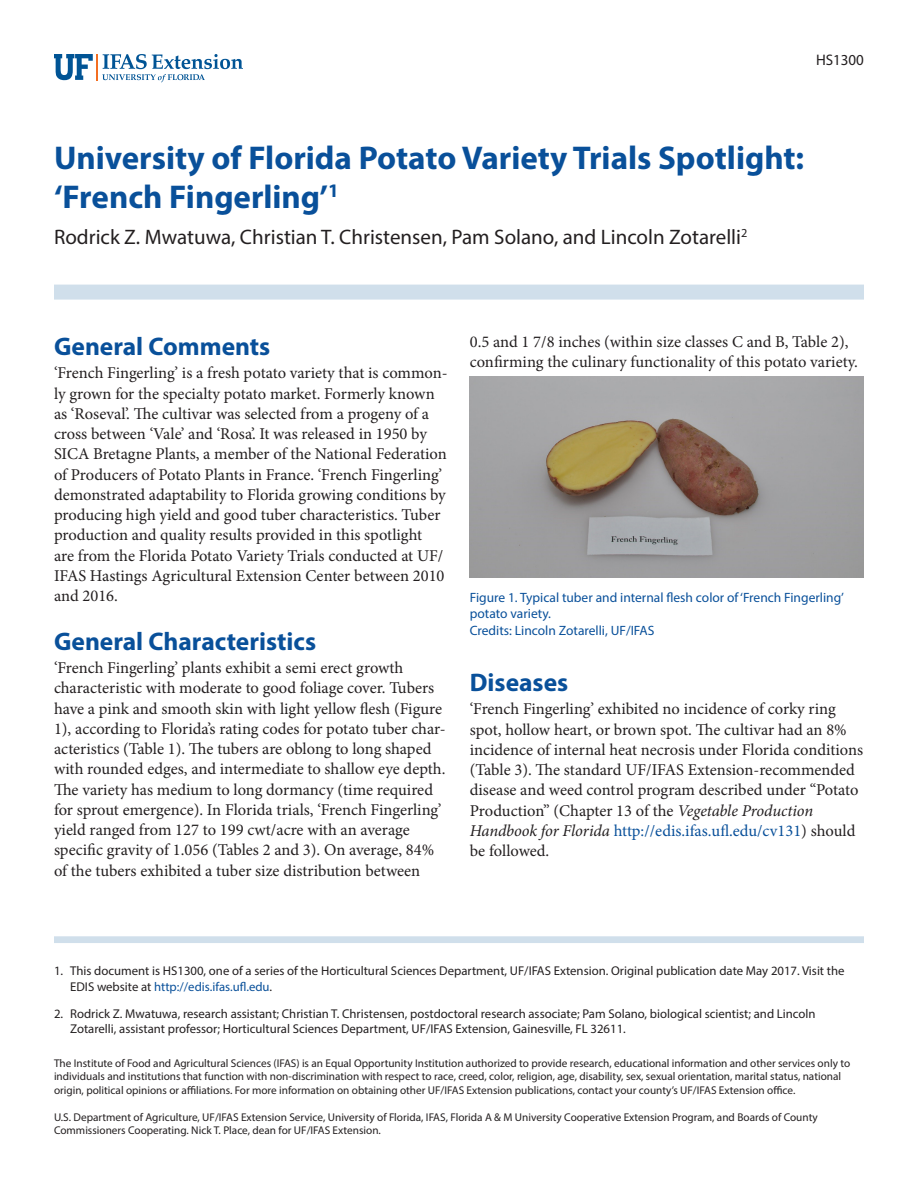
<style>
.page{position:relative;width:918px;height:1188px;background:#fff}
.page>*{position:absolute;margin:0;border:0;box-sizing:border-box;transform-origin:0 0}
.TitleRegular{font:700 33px/39.6px "Myriad Pro";color:#09509a}
.SectionHeading0{font:700 25.5px "Myriad Pro";color:#09509a}
.Author{font:21px "Myriad Pro";color:#231f20}
.Paragraph{font:16.5px/20.2px "Minion Pro";color:#231f20}
.PubNumber{font:15.3px "Myriad Pro";color:#231f20}
.FigureCaption{font:13.5px/16.5px "Myriad Pro";color:#09509a}
.t1{font:12.75px/15.3px "Myriad Pro";color:#231f20}
.Disclaimer{font:11.25px/13.5px "Myriad Pro";color:#231f20}
.s1{font-style:italic}
.s2{color:#09509a}
</style>
<div class="page">
<svg style="left:54px;top:54px;width:189px;height:28px"></svg>
<div style="left:54px;top:285px;width:810px;height:15px;background:#d0dfeb"></div>
<div style="left:54px;top:936px;width:810px;height:7px;background:#d0dfeb"></div>
<img style="left:470px;top:377px;width:394px;height:201px">
<p class="PubNumber" style="left:816px;top:51px;width:49px">HS1300</p>
<p class="TitleRegular" style="left:54px;top:137px;width:752px">University of Florida Potato Variety Trials Spotlight: ‘French Fingerling’<sup>1</sup></p>
<p class="Author" style="left:54px;top:224px;width:695px">Rodrick Z. Mwatuwa, Christian T. Christensen, Pam Solano, and Lincoln Zotarelli<sup>2</sup></p>
<p class="SectionHeading0" style="left:54px;top:330px;width:218px">General Comments</p>
<p class="Paragraph" style="left:54px;top:363px;width:395px">‘French Fingerling’ is a fresh potato variety that is common&shy;ly grown for the specialty potato market. Formerly known as ‘Roseval’. The cultivar was selected from a progeny of a cross between ‘Vale’ and ‘Rosa’. It was released in 1950 by SICA Bretagne Plants, a member of the National Federation of Producers of Potato Plants in France. ‘French Fingerling’ demonstrated adaptability to Florida growing conditions by producing high yield and good tuber characteristics. Tuber production and quality results provided in this spotlight<br>are from the Florida Potato Variety Trials conducted at UF/ IFAS Hastings Agricultural Extension Center between 2010 and 2016.</p>
<p class="SectionHeading0" style="left:54px;top:624px;width:264px">General Characteristics</p>
<p class="Paragraph" style="left:54px;top:658px;width:393px">‘French Fingerling’ plants exhibit a semi erect growth characteristic with moderate to good foliage cover. Tubers have a pink and smooth skin with light yellow flesh (Figure 1), according to Florida’s rating codes for potato tuber char&shy;acteristics (Table 1). The tubers are oblong to long shaped with rounded edges, and intermediate to shallow eye depth.<br>The variety has medium to long dormancy (time required for sprout emergence). In Florida trials, ‘French Fingerling’ yield ranged from 127 to 199 cwt/acre with an average specific gravity of 1.056 (Tables 2 and 3). On average, 84% of the tubers exhibited a tuber size distribution between</p>
<p class="Paragraph" style="left:470px;top:331px;width:390px">0.5 and 1 7/8 inches (within size classes C and B, Table 2), confirming the culinary functionality of this potato variety.</p>
<p class="FigureCaption" style="left:470px;top:589px;width:375px">Figure 1. Typical tuber and internal flesh color of ‘French Fingerling’ potato variety.</p>
<p class="FigureCaption" style="left:470px;top:622px;width:186px">Credits: Lincoln Zotarelli, UF/IFAS</p>
<p class="SectionHeading0" style="left:470px;top:666px;width:100px">Diseases</p>
<p class="Paragraph" style="left:470px;top:699px;width:395px">‘French Fingerling’ exhibited no incidence of corky ring spot, hollow heart, or brown spot. The cultivar had an 8% incidence of internal heat necrosis under Florida conditions (Table 3). The standard UF/IFAS Extension-recommended disease and weed control program described under “Potato Production” (Chapter 13 of the <span class="s1">Vegetable Production Handbook for Florida</span> <span class="s2">http://edis.ifas.ufl.edu/cv131</span>) should be followed.</p>
<p class="t1" style="left:70px;top:963px;width:776px;text-indent:-16px">1. This document is HS1300, one of a series of the Horticultural Sciences Department, UF/IFAS Extension. Original publication date May 2017. Visit the<br>EDIS website at <span class="s2">http://edis.ifas.ufl.edu</span>.</p>
<p class="t1" style="left:70px;top:1006px;width:747px;text-indent:-16px">2. Rodrick Z. Mwatuwa, research assistant; Christian T. Christensen, postdoctoral research associate; Pam Solano, biological scientist; and Lincoln<br>Zotarelli, assistant professor; Horticultural Sciences Department, UF/IFAS Extension, Gainesville, FL 32611.</p>
<p class="Disclaimer" style="left:54px;top:1056px;width:798px">The Institute of Food and Agricultural Sciences (IFAS) is an Equal Opportunity Institution authorized to provide research, educational information and other services only to individuals and institutions that function with non-discrimination with respect to race, creed, color, religion, age, disability, sex, sexual orientation, marital status, national origin, political opinions or affiliations. For more information on obtaining other UF/IFAS Extension publications, contact your county’s UF/IFAS Extension office.</p>
<p class="Disclaimer" style="left:54px;top:1110px;width:765px">U.S. Department of Agriculture, UF/IFAS Extension Service, University of Florida, IFAS, Florida A &amp; M University Cooperative Extension Program, and Boards of County<br>Commissioners Cooperating. Nick T. Place, dean for UF/IFAS Extension.</p>
</div>
